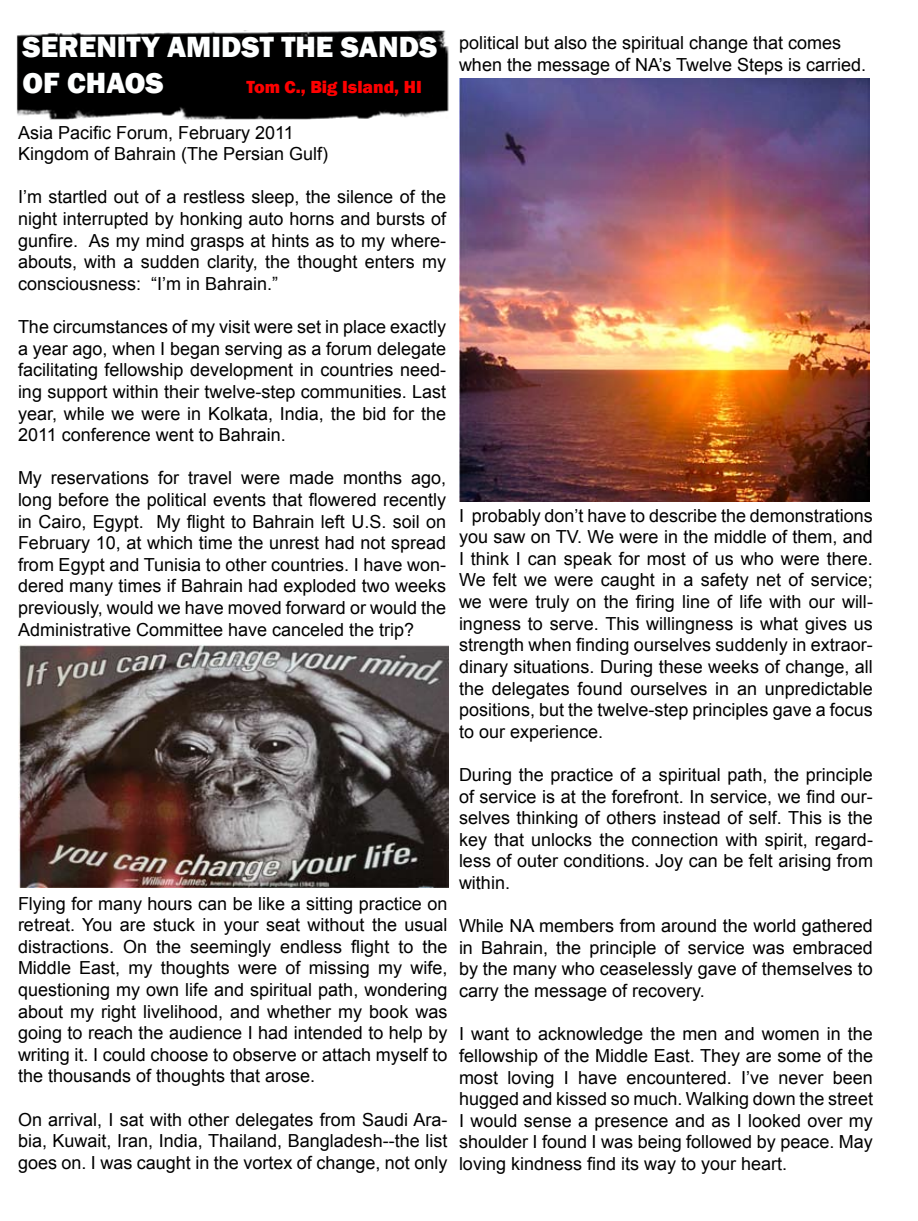
<style>
.page{position:relative;width:918px;height:1221px;background:#fff}
.page>*{position:absolute;margin:0;border:0;box-sizing:border-box;transform-origin:0 0}
.t1{font:800 30px/36px "Franklin Gothic";color:#feffff}
.t2{font:18px/21.6px "Arial";color:#000;text-align:justify}
.t3{font:800 18px "Franklin Gothic";color:#fe0000}
</style>
<div class="page">
<img style="left:16px;top:30px;width:433px;height:90px">
<img style="left:18px;top:644px;width:431px;height:243px">
<img style="left:459px;top:78px;width:411px;height:423px">
<h1 class="t1" style="left:22px;top:29px;width:416px">SERENITY AMIDST THE SANDS<br>OF CHAOS</h1>
<p class="t3" style="left:246px;top:75px;width:177px">Tom C., Big Island, HI</p>
<p class="t2" style="left:18px;top:122px;width:312px">Asia Pacific Forum, February 2011<br>Kingdom of Bahrain (The Persian Gulf)</p>
<p class="t2" style="left:18px;top:186px;width:430px">I’m startled out of a restless sleep, the silence of the night interrupted by honking auto horns and bursts of gunfire. As my mind grasps at hints as to my where&shy;abouts, with a sudden clarity, the thought enters my consciousness: “I’m in Bahrain.”</p>
<p class="t2" style="left:18px;top:316px;width:430px">The circumstances of my visit were set in place exactly a year ago, when I began serving as a forum delegate facilitating fellowship development in countries need&shy;ing support within their twelve-step communities. Last year, while we were in Kolkata, India, the bid for the 2011 conference went to Bahrain.</p>
<p class="t2" style="left:18px;top:467px;width:430px">My reservations for travel were made months ago, long before the political events that flowered recently in Cairo, Egypt. My flight to Bahrain left U.S. soil on February 10, at which time the unrest had not spread from Egypt and Tunisia to other countries. I have won&shy;dered many times if Bahrain had exploded two weeks previously, would we have moved forward or would the Administrative Committee have canceled the trip?</p>
<p class="t2" style="left:18px;top:892px;width:431px">Flying for many hours can be like a sitting practice on retreat. You are stuck in your seat without the usual distractions. On the seemingly endless flight to the Middle East, my thoughts were of missing my wife, questioning my own life and spiritual path, wondering about my right livelihood, and whether my book was going to reach the audience I had intended to help by writing it. I could choose to observe or attach myself to the thousands of thoughts that arose.</p>
<p class="t2" style="left:18px;top:1108px;width:431px">On arrival, I sat with other delegates from Saudi Ara&shy;bia, Kuwait, Iran, India, Thailand, Bangladesh--the list goes on. I was caught in the vortex of change, not only</p>
<p class="t2" style="left:459px;top:32px;width:409px">political but also the spiritual change that comes when the message of NA’s Twelve Steps is carried.</p>
<p class="t2" style="left:459px;top:504px;width:415px">I probably don’t have to describe the demonstrations you saw on TV. We were in the middle of them, and I think I can speak for most of us who were there.<br>We felt we were caught in a safety net of service; we were truly on the firing line of life with our will&shy;ingness to serve. This willingness is what gives us strength when finding ourselves suddenly in extraor&shy;dinary situations. During these weeks of change, all the delegates found ourselves in an unpredictable positions, but the twelve-step principles gave a focus to our experience.</p>
<p class="t2" style="left:459px;top:764px;width:415px">During the practice of a spiritual path, the principle of service is at the forefront. In service, we find our&shy;selves thinking of others instead of self. This is the key that unlocks the connection with spirit, regard&shy;less of outer conditions. Joy can be felt arising from within.</p>
<p class="t2" style="left:459px;top:915px;width:415px">While NA members from around the world gathered in Bahrain, the principle of service was embraced by the many who ceaselessly gave of themselves to carry the message of recovery.</p>
<p class="t2" style="left:459px;top:1023px;width:416px">I want to acknowledge the men and women in the fellowship of the Middle East. They are some of the most loving I have encountered. I’ve never been hugged and kissed so much. Walking down the street I would sense a presence and as I looked over my shoulder I found I was being followed by peace. May loving kindness find its way to your heart.</p>
</div>
